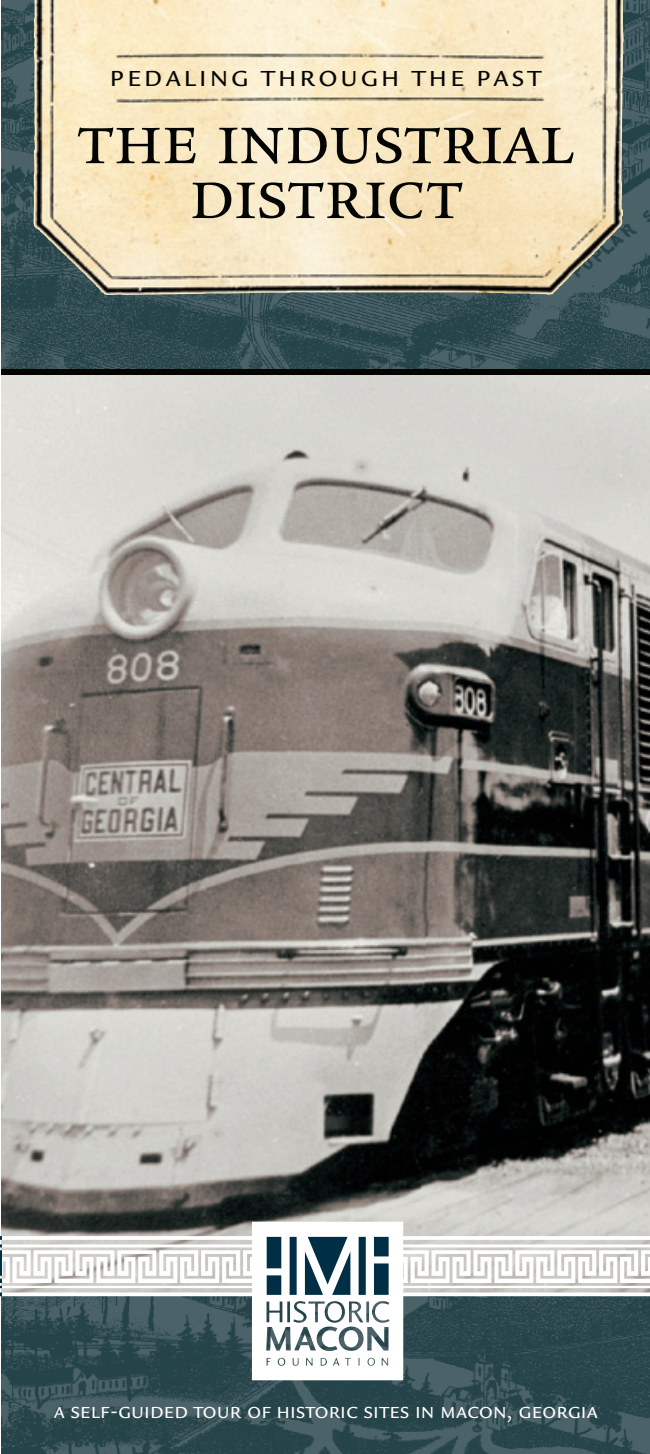
<style>
.page{position:relative;width:650px;height:1454px;background:#fff}
.page>*{position:absolute;margin:0;border:0;box-sizing:border-box;transform-origin:0 0}
.t1{font:72px/54.9px "Legacy Serif SC";letter-spacing:.005em;color:#040503;text-align:center}
.t2{font:22.5px "Legacy Sans SC";color:#fff}
.t3{font:500 22.5px "Legacy Sans SC";letter-spacing:.165em;color:#040503}
</style>
<div class="page">
<img style="left:1px;top:1319px;width:648px;height:134px">
<img style="left:1px;top:0;width:648px;height:369px">
<img style="left:1px;top:374px;width:648px;height:848px">
<img style="left:403px;top:1222px;width:246px;height:97px">
<img style="left:0;top:1222px;width:252px;height:97px">
<img style="left:33px;top:0;width:580px;height:295px">
<svg style="left:252px;top:1221px;width:151px;height:159px"></svg>
<div style="left:1px;top:369px;width:648px;height:5px;background:#040503"></div>
<p class="t3" style="left:110px;top:65px;width:432px">PEDALING THROUGH THE PAST</p>
<h1 class="t1" style="left:78px;top:113px;width:497px">the industrial district</h1>
<p class="t2" style="left:54px;top:1397px;width:545px">a self-guided tour of historic sites in macon, georgia</p>
</div>
